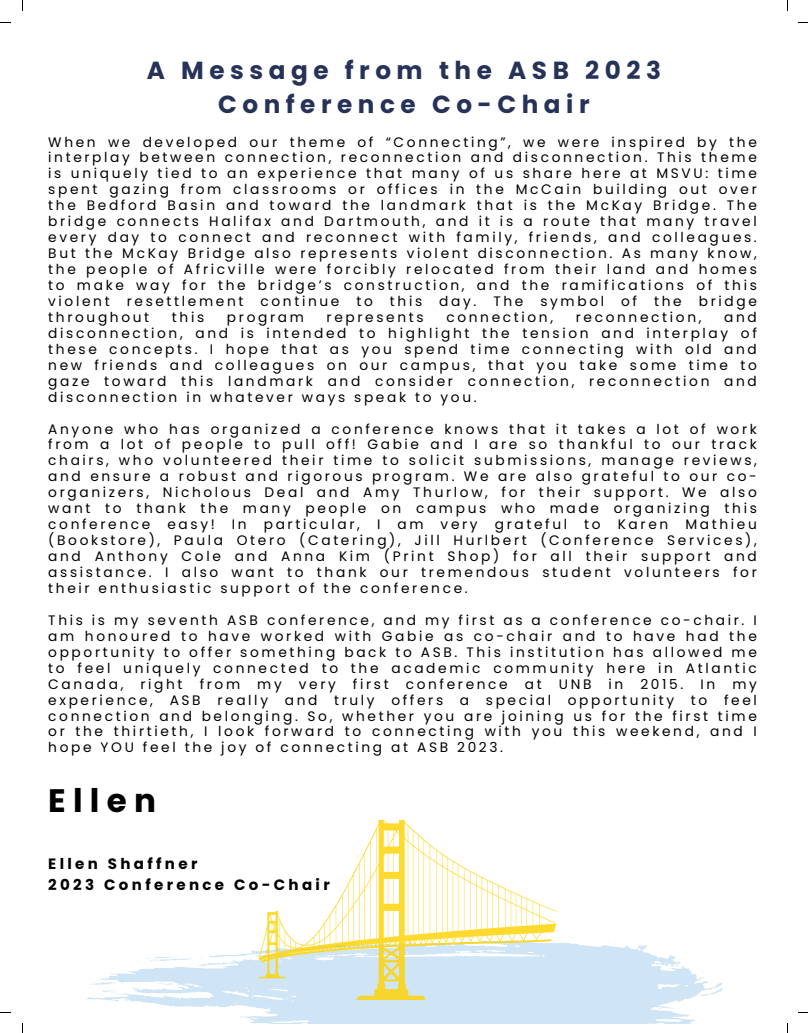
<style>
.page{position:relative;width:808px;height:1033px;background:#fff}
.page>*{position:absolute;margin:0;border:0;box-sizing:border-box;transform-origin:0 0}
.t1{font:700 32.5px "Poppins";letter-spacing:.225em;color:#000}
.t2{font:700 24.75px "Poppins";letter-spacing:.225em;color:#263258}
.t3{font:700 15px "Poppins";letter-spacing:.225em;color:#000}
.t4{font:13.75px/16px "Poppins";letter-spacing:.19em;color:#000;text-align:justify}
</style>
<div class="page">
<svg style="left:86px;top:937px;width:636px;height:86px;fill:#cfe5f6"></svg>
<svg style="left:258px;top:820px;width:298px;height:180px"></svg>
<p class="t2" style="left:147px;top:53px;width:515px">A Message from the ASB 2023</p>
<p class="t2" style="left:218px;top:87px;width:373px">Conference Co-Chair</p>
<p class="t4" style="left:48px;top:134px;width:710px">When we developed our theme of “Connecting”, we were inspired by the interplay between connection, reconnection and disconnection. This theme is uniquely tied to an experience that many of us share here at MSVU: time spent gazing from classrooms or offices in the McCain building out over the Bedford Basin and toward the landmark that is the McKay Bridge. The bridge connects Halifax and Dartmouth, and it is a route that many travel every day to connect and reconnect with family, friends, and colleagues.<br>But the McKay Bridge also represents violent disconnection. As many know, the people of Africville were forcibly relocated from their land and homes to make way for the bridge’s construction, and the ramifications of this violent resettlement continue to this day. The symbol of the bridge throughout</p>
<p class="t4" style="left:172px;top:309px;width:34px">this</p>
<p class="t4" style="left:227px;top:309px;width:78px">program</p>
<p class="t4" style="left:326px;top:309px;width:98px">represents</p>
<p class="t4" style="left:446px;top:309px;width:108px">connection,</p>
<p class="t4" style="left:575px;top:309px;width:127px">reconnection,</p>
<p class="t4" style="left:48px;top:309px;width:710px;text-indent:676px">and disconnection, and is intended to highlight the tension and interplay of these concepts. I hope that as you spend time connecting with old and new friends and colleagues on our campus, that you take some time to gaze toward this landmark and consider connection, reconnection and disconnection in whatever ways speak to you.</p>
<p class="t4" style="left:48px;top:421px;width:710px">Anyone who has organized a conference knows that it takes a lot of work from a lot of people to pull off! Gabie and I are so thankful to our track chairs, who volunteered their time to solicit submissions, manage reviews, and ensure a robust and rigorous program. We are also grateful to our co&shy;organizers, Nicholous Deal and Amy Thurlow, for their support. We also want to thank the many people on campus who made organizing this conference easy! In particular, I am very grateful to Karen Mathieu (Bookstore), Paula Otero (Catering), Jill Hurlbert (Conference Services), and Anthony Cole and Anna Kim (Print Shop) for all their support and assistance. I also want to thank our tremendous student volunteers for their enthusiastic support of the conference.</p>
<p class="t4" style="left:48px;top:612px;width:710px">This is my seventh ASB conference, and my first as a conference co-chair. I am honoured to have worked with Gabie as co-chair and to have had the opportunity to offer something back to ASB. This institution has allowed me to feel uniquely connected to the academic community here in Atlantic Canada, right from my very first conference at UNB in 2015. In my experience, ASB really and truly offers a special opportunity to feel connection and belonging. So, whether you are joining us for the first time or the thirtieth, I look forward to connecting with you this weekend, and I hope YOU feel the joy of connecting at ASB 2023.</p>
<p class="t1" style="left:48px;top:778px;width:109px">Ellen</p>
<p class="t3" style="left:48px;top:853px;width:151px">Ellen Shaffner</p>
<p class="t3" style="left:48px;top:874px;width:283px">2023 Conference Co-Chair</p>
</div>
